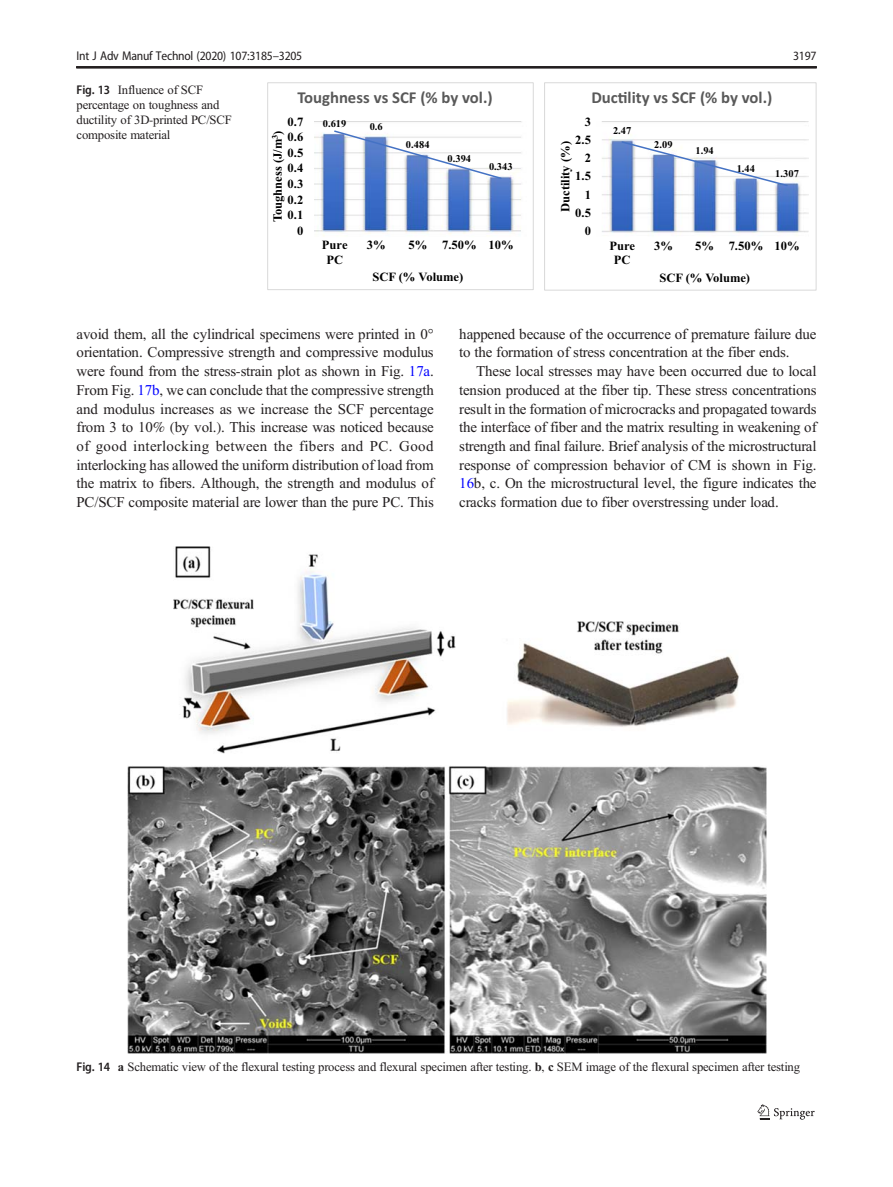
<style>
.page{position:relative;width:893px;height:1187px;background:#fff}
.page>*{position:absolute;margin:0;border:0;box-sizing:border-box;transform-origin:0 0}
.t1{font:700 16.65px "Ytrbgr Calibri";color:#595959}
.t2{font:15px/18.8px "Xrmclh Adv TT3713 a 231";color:#231f20;text-align:justify}
.t3{font:12.75px/15px "Xrmclh Adv TT3713 a 231";letter-spacing:-.015em;color:#231f20}
.t4{font:12.75px "Pvtytg Adv T Tc 488 b 0 e 6";letter-spacing:-.015em;color:#231f20}
.t5{font:700 12.6px/14.4px "Gyqrly Times New Roman";color:#000;text-align:center}
.t6{font:700 10.5px "Gyqrly Times New Roman";letter-spacing:.005em;color:#000}
.s1{font-family:"Rsnhfq Adv T Tc 488 b 0 e 6"}
.s2{font-family:"Nwmbyp Adv TT577 c 760 c"}
.s3{color:#00f}
.s4{font-family:"Pgdfsj Adv T Tb 8864 ccf.B"}
</style>
<div class="page">
<img style="left:127px;top:546px;width:639px;height:507px">
<img style="left:314px;top:133px;width:494px;height:103px">
<svg style="left:333px;top:130px;width:170px;height:50px"></svg>
<div style="left:267px;top:82px;width:267px;height:208px;border:1px solid #d9d9d9"></div>
<svg style="left:620px;top:140px;width:169px;height:47px"></svg>
<div style="left:544px;top:82px;width:272px;height:208px;border:1px solid #d9d9d9"></div>
<hr style="left:77px;top:67px;width:739px;height:1px;background:#231f20">
<svg style="left:757px;top:1104px;width:58px;height:15px"></svg>
<p class="t4" style="left:77px;top:51px;width:227px">Int J Adv Manuf Technol (2020) 107:3185<span class="s1">–</span>3205</p>
<p class="t4" style="left:793px;top:51px;width:25px">3197</p>
<p class="t3" style="left:77px;top:84px;width:157px"><span class="s2">Fig. 13</span> Influence of SCF percentage on toughness and ductility of 3D-printed PC/SCF composite material</p>
<p class="t1" style="left:297px;top:92px;width:197px">Toughness vs SCF (% by vol.)</p>
<p class="t5" style="left:288px;top:116px;width:17px">0.7</p>
<p class="t5" style="left:272px;top:222px;width:93px;rotate:-90deg">Toughness (J/m<sup>3</sup>)</p>
<p class="t5" style="left:288px;top:131px;width:17px">0.6</p>
<p class="t5" style="left:288px;top:147px;width:17px">0.5</p>
<p class="t5" style="left:288px;top:162px;width:17px">0.4</p>
<p class="t5" style="left:288px;top:178px;width:17px">0.3</p>
<p class="t5" style="left:288px;top:193px;width:17px">0.2</p>
<p class="t5" style="left:288px;top:209px;width:17px">0.1</p>
<p class="t5" style="left:297px;top:225px;width:8px">0</p>
<p class="t6" style="left:323px;top:120px;width:25px">0.619</p>
<p class="t6" style="left:370px;top:123px;width:15px">0.6</p>
<p class="t6" style="left:406px;top:141px;width:25px">0.484</p>
<p class="t6" style="left:447px;top:155px;width:25px">0.394</p>
<p class="t6" style="left:489px;top:163px;width:25px">0.343</p>
<p class="t5" style="left:322px;top:239px;width:27px">Pure<br>PC</p>
<p class="t5" style="left:367px;top:239px;width:20px">3%</p>
<p class="t5" style="left:408px;top:239px;width:107px">5% 7.50% 10%</p>
<p class="t5" style="left:372px;top:271px;width:92px">SCF (% Volume)</p>
<p class="t1" style="left:591px;top:92px;width:183px">Duc-lity vs SCF (% by vol.)</p>
<p class="t5" style="left:585px;top:116px;width:8px">3</p>
<p class="t5" style="left:575px;top:134px;width:17px">2.5</p>
<p class="t5" style="left:559px;top:212px;width:72px;rotate:-90deg">Ductility (%)</p>
<p class="t5" style="left:585px;top:152px;width:8px">2</p>
<p class="t5" style="left:575px;top:170px;width:17px">1.5</p>
<p class="t5" style="left:585px;top:189px;width:8px">1</p>
<p class="t5" style="left:575px;top:207px;width:17px">0.5</p>
<p class="t5" style="left:585px;top:225px;width:8px">0</p>
<p class="t6" style="left:613px;top:127px;width:20px">2.47</p>
<p class="t6" style="left:654px;top:141px;width:20px">2.09</p>
<p class="t6" style="left:695px;top:147px;width:20px">1.94</p>
<p class="t6" style="left:737px;top:165px;width:20px">1.44</p>
<p class="t6" style="left:775px;top:170px;width:25px">1.307</p>
<p class="t5" style="left:609px;top:240px;width:27px">Pure<br>PC</p>
<p class="t5" style="left:654px;top:240px;width:20px">3%</p>
<p class="t5" style="left:695px;top:240px;width:106px">5% 7.50% 10%</p>
<p class="t5" style="left:659px;top:272px;width:92px">SCF (% Volume)</p>
<p class="t2" style="left:77px;top:326px;width:359px">avoid them, all the cylindrical specimens were printed in 0° orientation. Compressive strength and compressive modulus were found from the stress-strain plot as shown in Fig. <span class="s3">17a</span>.<br>From Fig. <span class="s3">17b</span>, we can conclude that the compressive strength and modulus increases as we increase the SCF percentage from 3 to 10% (by vol.). This increase was noticed because of good interlocking between the fibers and PC. Good interlocking has allowed the uniform distribution of load from the matrix to fibers. Although, the strength and modulus of PC/SCF composite material are lower than the pure PC. This</p>
<p class="t2" style="left:459px;top:326px;width:359px">happened because of the occurrence of premature failure due to the formation of stress concentration at the fiber ends.</p>
<p class="t2" style="left:459px;top:363px;width:359px;text-indent:17px">These local stresses may have been occurred due to local tension produced at the fiber tip. These stress concentrations result in the formation of microcracks and propagated towards the interface of fiber and the matrix resulting in weakening of strength and final failure. Brief analysis of the microstructural response of compression behavior of CM is shown in Fig.<br><span class="s3">16</span>b, c. On the microstructural level, the figure indicates the cracks formation due to fiber overstressing under load.</p>
<p class="t3" style="left:77px;top:1060px;width:725px"><span class="s2">Fig. 14</span> <span class="s4">a</span> Schematic view of the flexural testing process and flexural specimen after testing. <span class="s4">b</span>, <span class="s4">c</span> SEM image of the flexural specimen after testing</p>
</div>
